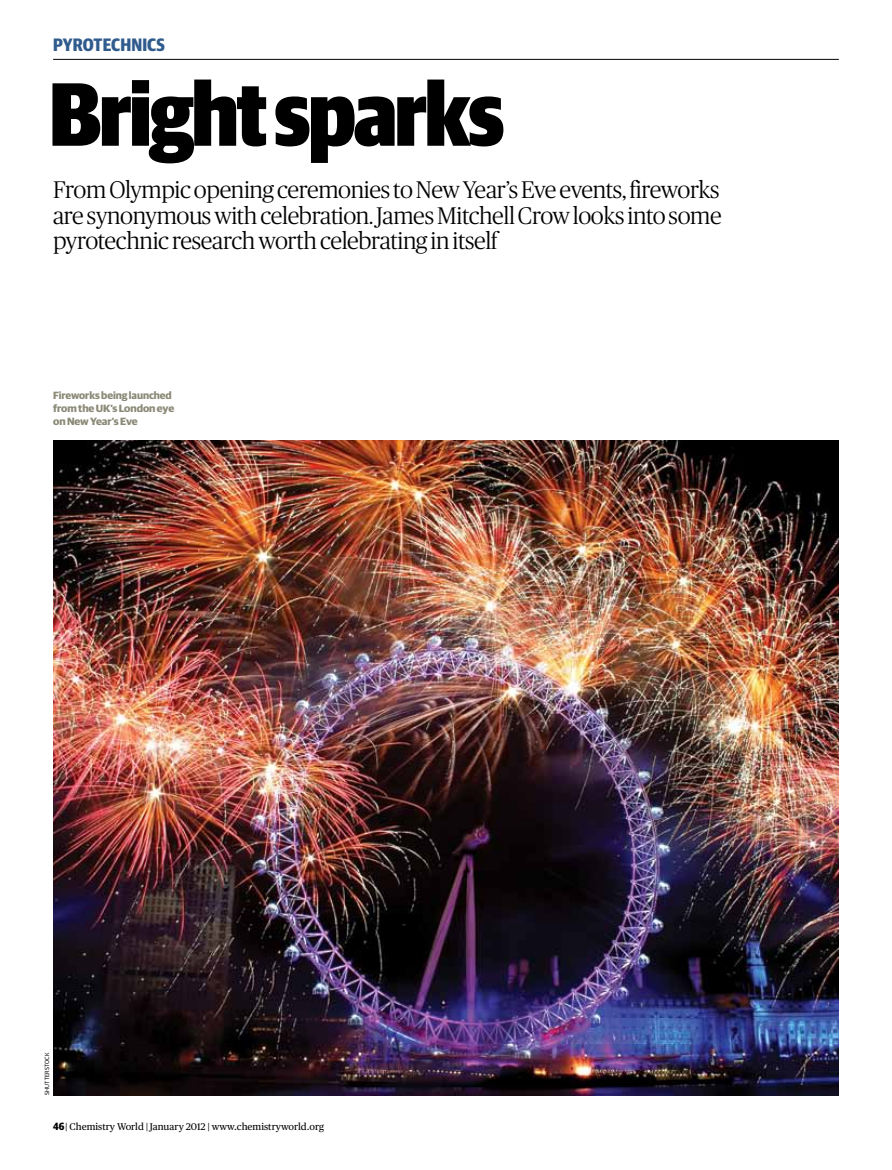
<style>
.page{position:relative;width:892px;height:1170px;background:#fff}
.page>*{position:absolute;margin:0;border:0;box-sizing:border-box;transform-origin:0 0}
.t1{font:900 90px "Guardian Sans Cond";letter-spacing:-.025em;color:#000}
.t2{font:300 24px/25.5px "Publico";letter-spacing:-.015em;color:#000;text-align:justify}
.t3{font:700 18px "Guardian Sans Cond";letter-spacing:.01em;color:#305b8d}
.t4{font:700 10.5px/12.8px "Guardian Sans";letter-spacing:-.005em;color:#8b8a77}
.t5{font:9.75px "Publico Text";color:#000}
.t6{font:6px "Guardian Sans";letter-spacing:.02em;color:#000}
.s1{font-family:"Guardian Sans Cond";font-weight:700;font-size:10.5px}
</style>
<div class="page">
<hr style="left:53px;top:59px;width:786px;height:1px;background:#000">
<img style="left:53px;top:440px;width:786px;height:654px">
<p class="t3" style="left:53px;top:32px;width:113px">PYROTECHNICS</p>
<h1 class="t1" style="left:49px;top:48px;width:457px">Bright sparks</h1>
<p class="t2" style="left:53px;top:177px;width:670px">From Olympic opening ceremonies to New Year’s Eve events, fireworks are synonymous with celebration. James Mitchell Crow looks into some pyrotechnic research worth celebrating in itself</p>
<p class="t4" style="left:53px;top:388px;width:123px">Fireworks being launched from the UK’s London eye on New Year’s Eve</p>
<p class="t6" style="left:43px;top:1094px;width:44px;rotate:-90deg">shutterstock</p>
<p class="t5" style="left:53px;top:1118px;width:273px"><span class="s1">46</span> | Chemistry World | January 2012 | www.chemistryworld.org</p>
</div>
